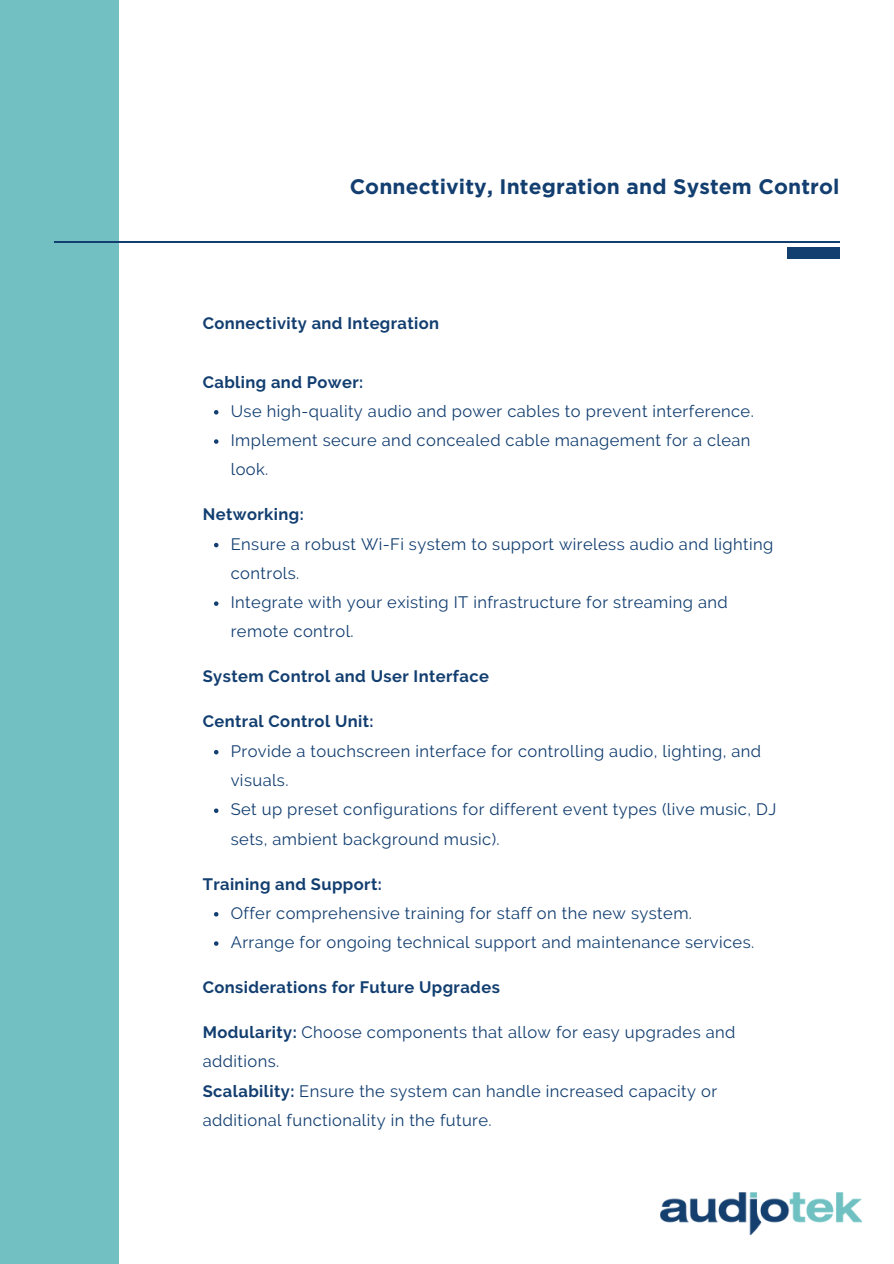
<style>
.page{position:relative;width:894px;height:1264px;background:#fff}
.page>*{position:absolute;margin:0;border:0;box-sizing:border-box;transform-origin:0 0}
.t1{font:700 21px "Gotham";letter-spacing:.005em;color:#123e70}
.t2{font:16.5px/29.2px "Raleway";letter-spacing:.025em;color:#123e70}
.t3{font:700 16.5px "Raleway";letter-spacing:.025em;color:#123e70}
.s1{font-weight:700}
</style>
<div class="page">
<div style="left:0;top:0;width:118px;height:1263px;background:#72c0c2"></div>
<hr style="left:54px;top:242px;width:785px;height:1px;background:#123e70">
<div style="left:786px;top:247px;width:53px;height:12px;background:#123e70"></div>
<img style="left:660px;top:1192px;width:200px;height:42px">
<svg style="left:214px;top:410px;width:4px;height:4px"></svg>
<svg style="left:214px;top:439px;width:4px;height:5px"></svg>
<svg style="left:214px;top:543px;width:4px;height:4px"></svg>
<svg style="left:214px;top:601px;width:4px;height:5px"></svg>
<svg style="left:214px;top:750px;width:4px;height:4px"></svg>
<svg style="left:214px;top:808px;width:4px;height:5px"></svg>
<svg style="left:214px;top:912px;width:4px;height:4px"></svg>
<svg style="left:214px;top:941px;width:4px;height:4px"></svg>
<h2 class="t1" style="left:349px;top:177px;width:491px">Connectivity, Integration and System Control</h2>
<h2 class="t3" style="left:203px;top:313px;width:238px">Connectivity and Integration</h2>
<p class="t3" style="left:203px;top:372px;width:162px">Cabling and Power:</p>
<p class="t2" style="left:231px;top:396px;width:524px">Use high-quality audio and power cables to prevent interference.</p>
<h2 class="t2" style="left:231px;top:425px;width:521px">Implement secure and concealed cable management for a clean look.</h2>
<p class="t3" style="left:203px;top:505px;width:103px">Networking:</p>
<p class="t2" style="left:231px;top:529px;width:544px">Ensure a robust Wi-Fi system to support wireless audio and lighting controls.</p>
<h2 class="t2" style="left:231px;top:587px;width:498px">Integrate with your existing IT infrastructure for streaming and remote control.</h2>
<h2 class="t3" style="left:203px;top:667px;width:288px">System Control and User Interface</h2>
<p class="t3" style="left:203px;top:712px;width:172px">Central Control Unit:</p>
<p class="t2" style="left:231px;top:736px;width:531px">Provide a touchscreen interface for controlling audio, lighting, and visuals.</p>
<h2 class="t2" style="left:231px;top:794px;width:547px">Set up preset configurations for different event types (live music, DJ sets, ambient background music).</h2>
<p class="t3" style="left:203px;top:874px;width:181px">Training and Support:</p>
<p class="t2" style="left:231px;top:898px;width:462px">Offer comprehensive training for staff on the new system.</p>
<h2 class="t2" style="left:231px;top:927px;width:525px">Arrange for ongoing technical support and maintenance services.</h2>
<p class="t3" style="left:203px;top:977px;width:298px">Considerations for Future Upgrades</p>
<p class="t2" style="left:203px;top:1017px;width:534px"><span class="s1">Modularity:</span> Choose components that allow for easy upgrades and additions.</p>
<p class="t2" style="left:203px;top:1076px;width:516px"><span class="s1">Scalability:</span> Ensure the system can handle increased capacity or additional functionality in the future.</p>
</div>
